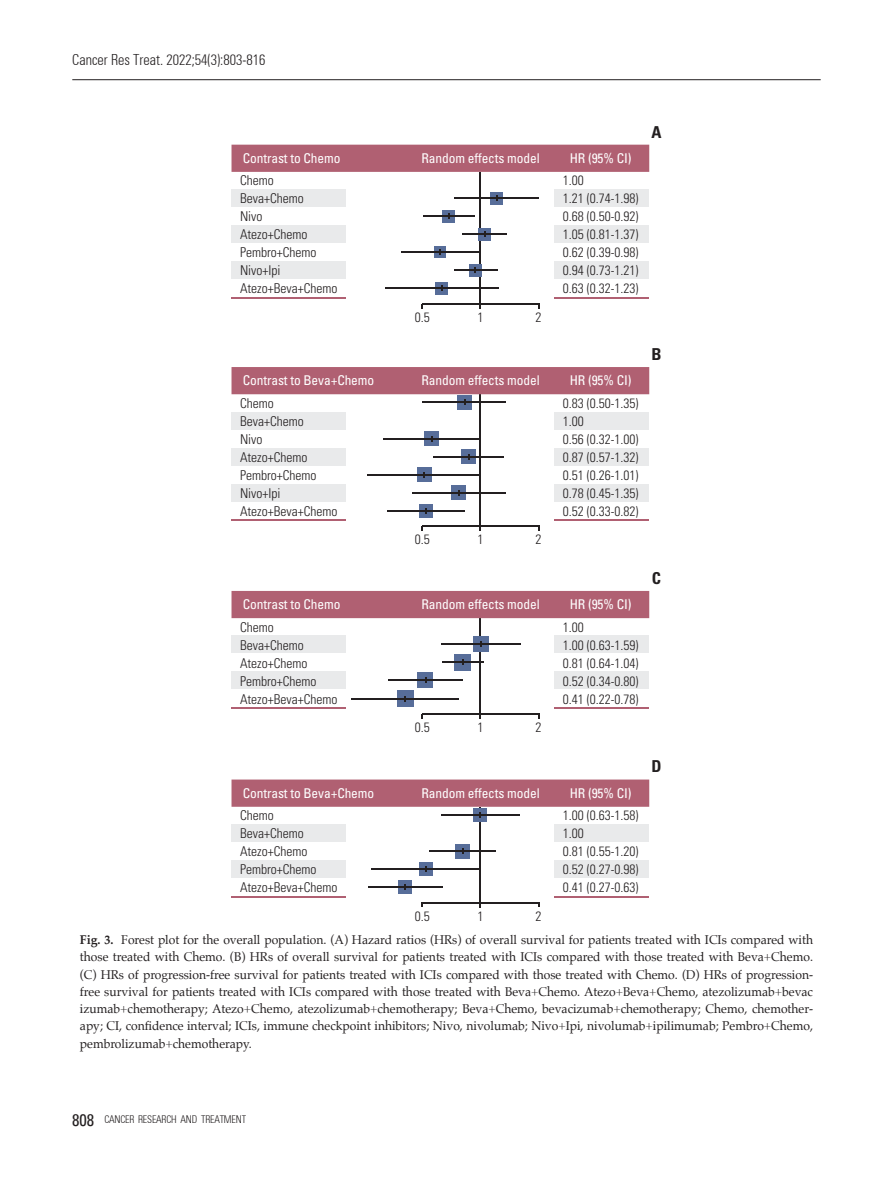
<style>
.page{position:relative;width:893px;height:1191px;background:#fff}
.page>*{position:absolute;margin:0;border:0;box-sizing:border-box;transform-origin:0 0}
.t1{font:700 condensed 16.5px "Univers";color:#231f20}
.t2{font:300 condensed 15px "Univers";color:#231f20;scale:.95 1}
.t3{font:300 condensed 13.5px/18px "Univers";color:#231f20}
.t4{font:condensed 13.5px/22.5px "Univers";letter-spacing:-.01em;color:#fff}
.t5{font:12.75px/17.2px "Palatino";color:#231f20;text-align:justify;scale:.95 1}
.t6{font:300 condensed 10.5px "Univers";letter-spacing:-.02em;color:#231f20;scale:.95 1}
.s1{font-weight:300;color:#231f20}
.s2{font-weight:400;color:#fff}
.s3{font-weight:700}
.s4{font-weight:400;font-size:16.5px}
</style>
<div class="page">
<div style="left:417px;top:672px;width:16px;height:16px;background:#576d99"></div>
<hr style="left:388px;top:679px;width:74px;height:2px;background:#231f20">
<hr style="left:480px;top:172px;width:1px;height:136px;background:#231f20">
<div style="left:478px;top:228px;width:13px;height:12px;background:#576d99"></div>
<div style="left:231px;top:190px;width:115px;height:17px;background:#e9eaeb"></div>
<div style="left:231px;top:226px;width:115px;height:17px;background:#e9eaeb"></div>
<div style="left:231px;top:262px;width:115px;height:17px;background:#e9eaeb"></div>
<div style="left:231px;top:145px;width:418px;height:27px;background:#b06072"></div>
<hr style="left:231px;top:297px;width:115px;height:1px;background:#b06072">
<div style="left:555px;top:190px;width:94px;height:17px;background:#e9eaeb"></div>
<div style="left:555px;top:226px;width:94px;height:17px;background:#e9eaeb"></div>
<div style="left:555px;top:262px;width:94px;height:17px;background:#e9eaeb"></div>
<hr style="left:555px;top:297px;width:94px;height:1px;background:#b06072">
<hr style="left:422px;top:303px;width:117px;height:1px;background:#231f20">
<div style="left:434px;top:246px;width:12px;height:12px;background:#576d99"></div>
<div style="left:469px;top:264px;width:13px;height:12px;background:#576d99"></div>
<div style="left:435px;top:282px;width:13px;height:12px;background:#576d99"></div>
<div style="left:490px;top:192px;width:13px;height:12px;background:#576d99"></div>
<div style="left:442px;top:210px;width:13px;height:12px;background:#576d99"></div>
<hr style="left:455px;top:197px;width:84px;height:2px;background:#231f20">
<hr style="left:423px;top:215px;width:51px;height:2px;background:#231f20">
<hr style="left:463px;top:233px;width:44px;height:2px;background:#231f20">
<hr style="left:401px;top:251px;width:78px;height:2px;background:#231f20">
<hr style="left:454px;top:269px;width:44px;height:2px;background:#231f20">
<hr style="left:385px;top:287px;width:114px;height:2px;background:#231f20">
<hr style="left:480px;top:394px;width:1px;height:137px;background:#231f20">
<div style="left:231px;top:412px;width:115px;height:17px;background:#e9eaeb"></div>
<div style="left:231px;top:448px;width:115px;height:17px;background:#e9eaeb"></div>
<div style="left:231px;top:484px;width:115px;height:17px;background:#e9eaeb"></div>
<div style="left:231px;top:367px;width:418px;height:27px;background:#b06072"></div>
<hr style="left:231px;top:519px;width:115px;height:2px;background:#b06072">
<div style="left:555px;top:412px;width:94px;height:17px;background:#e9eaeb"></div>
<div style="left:555px;top:448px;width:94px;height:17px;background:#e9eaeb"></div>
<div style="left:555px;top:484px;width:94px;height:17px;background:#e9eaeb"></div>
<hr style="left:555px;top:519px;width:94px;height:2px;background:#b06072">
<hr style="left:422px;top:525px;width:117px;height:2px;background:#231f20">
<div style="left:417px;top:467px;width:14px;height:15px;background:#576d99"></div>
<div style="left:461px;top:449px;width:15px;height:15px;background:#576d99"></div>
<div style="left:424px;top:431px;width:15px;height:15px;background:#576d99"></div>
<div style="left:457px;top:395px;width:15px;height:15px;background:#576d99"></div>
<svg style="left:452px;top:485px;width:14px;height:14px"></svg>
<svg style="left:419px;top:504px;width:13px;height:13px"></svg>
<hr style="left:383px;top:438px;width:98px;height:1px;background:#231f20">
<hr style="left:422px;top:402px;width:84px;height:1px;background:#231f20">
<hr style="left:434px;top:456px;width:70px;height:1px;background:#231f20">
<hr style="left:367px;top:474px;width:113px;height:1px;background:#231f20">
<hr style="left:412px;top:492px;width:94px;height:1px;background:#231f20">
<hr style="left:387px;top:510px;width:77px;height:1px;background:#231f20">
<hr style="left:480px;top:618px;width:1px;height:100px;background:#231f20">
<div style="left:231px;top:636px;width:115px;height:17px;background:#e9eaeb"></div>
<div style="left:231px;top:672px;width:115px;height:17px;background:#e9eaeb"></div>
<div style="left:231px;top:591px;width:418px;height:27px;background:#b06072"></div>
<hr style="left:231px;top:707px;width:115px;height:2px;background:#b06072">
<hr style="left:231px;top:896px;width:115px;height:1px;background:#b06072">
<div style="left:555px;top:636px;width:94px;height:17px;background:#e9eaeb"></div>
<div style="left:555px;top:672px;width:94px;height:17px;background:#e9eaeb"></div>
<hr style="left:555px;top:707px;width:94px;height:2px;background:#b06072">
<hr style="left:422px;top:713px;width:117px;height:2px;background:#231f20">
<div style="left:454px;top:654px;width:17px;height:17px;background:#576d99"></div>
<div style="left:473px;top:636px;width:15px;height:16px;background:#576d99"></div>
<div style="left:397px;top:690px;width:16px;height:17px;background:#576d99"></div>
<hr style="left:441px;top:643px;width:79px;height:2px;background:#231f20">
<hr style="left:442px;top:661px;width:42px;height:2px;background:#231f20">
<hr style="left:351px;top:698px;width:108px;height:1px;background:#231f20">
<hr style="left:480px;top:806px;width:1px;height:101px;background:#231f20">
<div style="left:231px;top:824px;width:115px;height:17px;background:#e9eaeb"></div>
<div style="left:231px;top:860px;width:115px;height:17px;background:#e9eaeb"></div>
<div style="left:231px;top:779px;width:418px;height:27px;background:#b06072"></div>
<div style="left:555px;top:824px;width:94px;height:17px;background:#e9eaeb"></div>
<div style="left:555px;top:860px;width:94px;height:17px;background:#e9eaeb"></div>
<hr style="left:555px;top:896px;width:94px;height:1px;background:#b06072">
<hr style="left:422px;top:902px;width:117px;height:1px;background:#231f20">
<div style="left:399px;top:880px;width:13px;height:14px;background:#576d99"></div>
<div style="left:419px;top:862px;width:13px;height:14px;background:#576d99"></div>
<svg style="left:456px;top:844px;width:14px;height:14px"></svg>
<svg style="left:473px;top:808px;width:14px;height:14px"></svg>
<hr style="left:429px;top:850px;width:67px;height:1px;background:#231f20">
<hr style="left:441px;top:814px;width:78px;height:1px;background:#231f20">
<hr style="left:372px;top:868px;width:107px;height:2px;background:#231f20">
<hr style="left:369px;top:886px;width:74px;height:2px;background:#231f20">
<hr style="left:72px;top:79px;width:749px;height:1px;background:#231f20">
<p class="t2" style="left:72px;top:51px;width:205px">Cancer Res Treat. 2022;54(3):803-816</p>
<p class="t4" style="left:240px;top:146px;width:102px">Contrast to Chemo<br><span class="s1">Chemo</span></p>
<p class="t3" style="left:240px;top:189px;width:99px">Beva+Chemo<br>Nivo<br>Atezo+Chemo<br>Pembro+Chemo<br>Nivo+Ipi<br>Atezo+Beva+Chemo</p>
<p class="t4" style="left:240px;top:369px;width:136px">Contrast to Beva+Chemo<br><span class="s1">Chemo</span></p>
<p class="t3" style="left:240px;top:412px;width:99px">Beva+Chemo<br>Nivo<br>Atezo+Chemo<br>Pembro+Chemo<br>Nivo+Ipi<br>Atezo+Beva+Chemo</p>
<p class="t4" style="left:240px;top:593px;width:102px">Contrast to Chemo<br><span class="s1">Chemo</span></p>
<p class="t3" style="left:240px;top:636px;width:99px">Beva+Chemo<br>Atezo+Chemo<br>Pembro+Chemo<br>Atezo+Beva+Chemo</p>
<p class="t4" style="left:240px;top:781px;width:136px">Contrast to Beva+Chemo<br><span class="s1">Chemo</span></p>
<p class="t3" style="left:240px;top:824px;width:99px">Beva+Chemo<br>Atezo+Chemo<br>Pembro+Chemo<br>Atezo+Beva+Chemo</p>
<p class="t4" style="left:421px;top:146px;width:120px">Random effects model</p>
<p class="t4" style="left:563px;top:146px;width:70px;text-indent:7px">HR (95% CI)<br><span class="s1">1.00</span></p>
<p class="t3" style="left:563px;top:189px;width:77px;text-align:justify">1.21 (0.74-1.98)<br>0.68 (0.50-0.92)<br>1.05 (0.81-1.37)<br>0.62 (0.39-0.98)<br>0.94 (0.73-1.21)<br>0.63 (0.32-1.23)</p>
<p class="t3" style="left:415px;top:308px;width:16px">0.5</p>
<p class="t3" style="left:477px;top:308px;width:7px">1</p>
<p class="t3" style="left:535px;top:308px;width:7px">2</p>
<p class="t4" style="left:421px;top:369px;width:120px">Random effects model</p>
<p class="t3" style="left:563px;top:369px;width:77px;line-height:22.5px;text-align:center"><span class="s2">HR (95% CI)<br></span>0.83 (0.50-1.35)</p>
<p class="t3" style="left:563px;top:412px;width:77px">1.00<br>0.56 (0.32-1.00)<br>0.87 (0.57-1.32)<br>0.51 (0.26-1.01)<br>0.78 (0.45-1.35)<br>0.52 (0.33-0.82)</p>
<p class="t3" style="left:415px;top:530px;width:16px">0.5</p>
<p class="t3" style="left:477px;top:530px;width:7px">1</p>
<p class="t3" style="left:535px;top:530px;width:7px">2</p>
<p class="t4" style="left:421px;top:593px;width:120px">Random effects model</p>
<p class="t4" style="left:563px;top:593px;width:70px;text-indent:7px">HR (95% CI)<br><span class="s1">1.00</span></p>
<p class="t3" style="left:563px;top:636px;width:77px;text-align:justify">1.00 (0.63-1.59)<br>0.81 (0.64-1.04)<br>0.52 (0.34-0.80)<br>0.41 (0.22-0.78)</p>
<p class="t3" style="left:415px;top:718px;width:16px">0.5</p>
<p class="t3" style="left:477px;top:718px;width:7px">1</p>
<p class="t3" style="left:535px;top:718px;width:7px">2</p>
<p class="t4" style="left:421px;top:781px;width:120px">Random effects model</p>
<p class="t3" style="left:563px;top:781px;width:77px;line-height:22.5px;text-align:center"><span class="s2">HR (95% CI)<br></span>1.00 (0.63-1.58)</p>
<p class="t3" style="left:563px;top:824px;width:77px">1.00<br>0.81 (0.55-1.20)<br>0.52 (0.27-0.98)<br>0.41 (0.27-0.63)</p>
<p class="t3" style="left:415px;top:906px;width:16px">0.5</p>
<p class="t3" style="left:477px;top:907px;width:7px">1</p>
<p class="t3" style="left:535px;top:906px;width:7px">2</p>
<p class="t1" style="left:651px;top:121px;width:12px">A</p>
<p class="t1" style="left:651px;top:344px;width:12px">B</p>
<p class="t1" style="left:652px;top:568px;width:11px">C</p>
<p class="t1" style="left:651px;top:756px;width:12px">D</p>
<p class="t5" style="left:80px;top:931px;width:773px"><span class="s3">Fig. 3.</span> Forest plot for the overall population. (A) Hazard ratios (HRs) of overall survival for patients treated with ICIs compared with those treated with Chemo. (B) HRs of overall survival for patients treated with ICIs compared with those treated with Beva+Chemo. (C) HRs of progression-free survival for patients treated with ICIs compared with those treated with Chemo. (D) HRs of progression&shy;free survival for patients treated with ICIs compared with those treated with Beva+Chemo. Atezo+Beva+Chemo, atezolizumab+bevac izumab+chemotherapy; Atezo+Chemo, atezolizumab+chemotherapy; Beva+Chemo, bevacizumab+chemotherapy; Chemo, chemother&shy;apy; CI, confidence interval; ICIs, immune checkpoint inhibitors; Nivo, nivolumab; Nivo+Ipi, nivolumab+ipilimumab; Pembro+Chemo, pembrolizumab+chemotherapy.</p>
<p class="t6" style="left:72px;top:1113px;width:184px"><span class="s4">808</span> CANCER RESEARCH AND TREATMENT</p>
</div>
